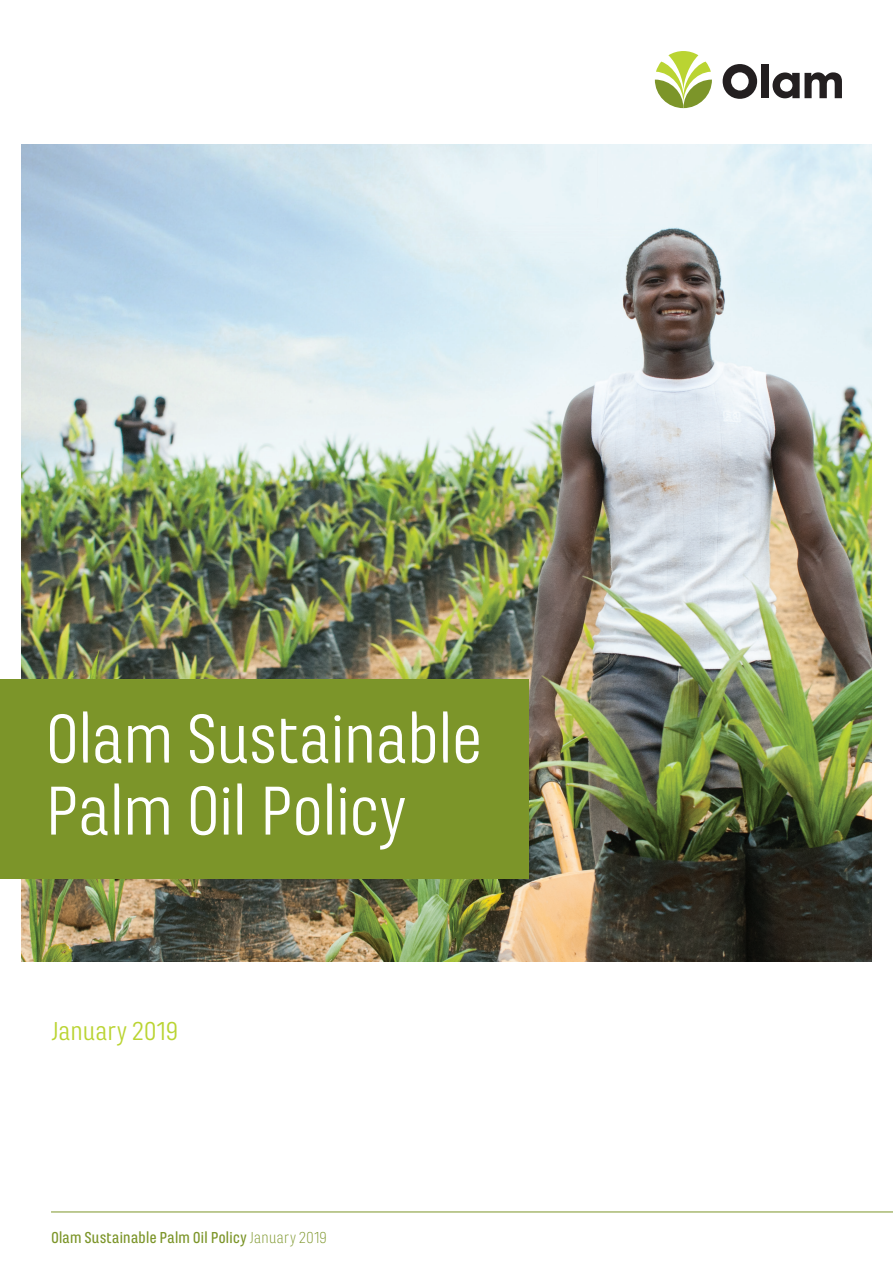
<style>
.page{position:relative;width:893px;height:1263px;background:#fff}
.page>*{position:absolute;margin:0;border:0;box-sizing:border-box;transform-origin:0 0}
.t1{font:72px/72px "Marianina Wd FY";letter-spacing:-.04em;color:#fff}
.t2{font:27px "Marianina Wd FY";letter-spacing:-.015em;color:#bad432}
.t3{font:500 16.5px "Marianina Wd FY";letter-spacing:-.02em;color:#7c9529}
.s1{font-weight:300}
</style>
<div class="page">
<hr style="left:51px;top:1211px;width:842px;height:1px;background:#7c9529">
<svg style="left:723px;top:64px;width:34px;height:35px"></svg>
<div style="left:761px;top:65px;width:8px;height:33px;background:#231f20"></div>
<svg style="left:772px;top:72px;width:70px;height:26px"></svg>
<svg style="left:655px;top:51px;width:57px;height:57px"></svg>
<img style="left:21px;top:145px;width:851px;height:816px">
<div style="left:0;top:679px;width:529px;height:200px;background:#7c9529"></div>
<p class="t1" style="left:45px;top:703px;width:440px">Olam Sustainable<br>Palm Oil Policy</p>
<p class="t2" style="left:51px;top:1016px;width:129px">January 2019</p>
<p class="t3" style="left:51px;top:1228px;width:278px">Olam Sustainable Palm Oil Policy <span class="s1">January 2019</span></p>
</div>
